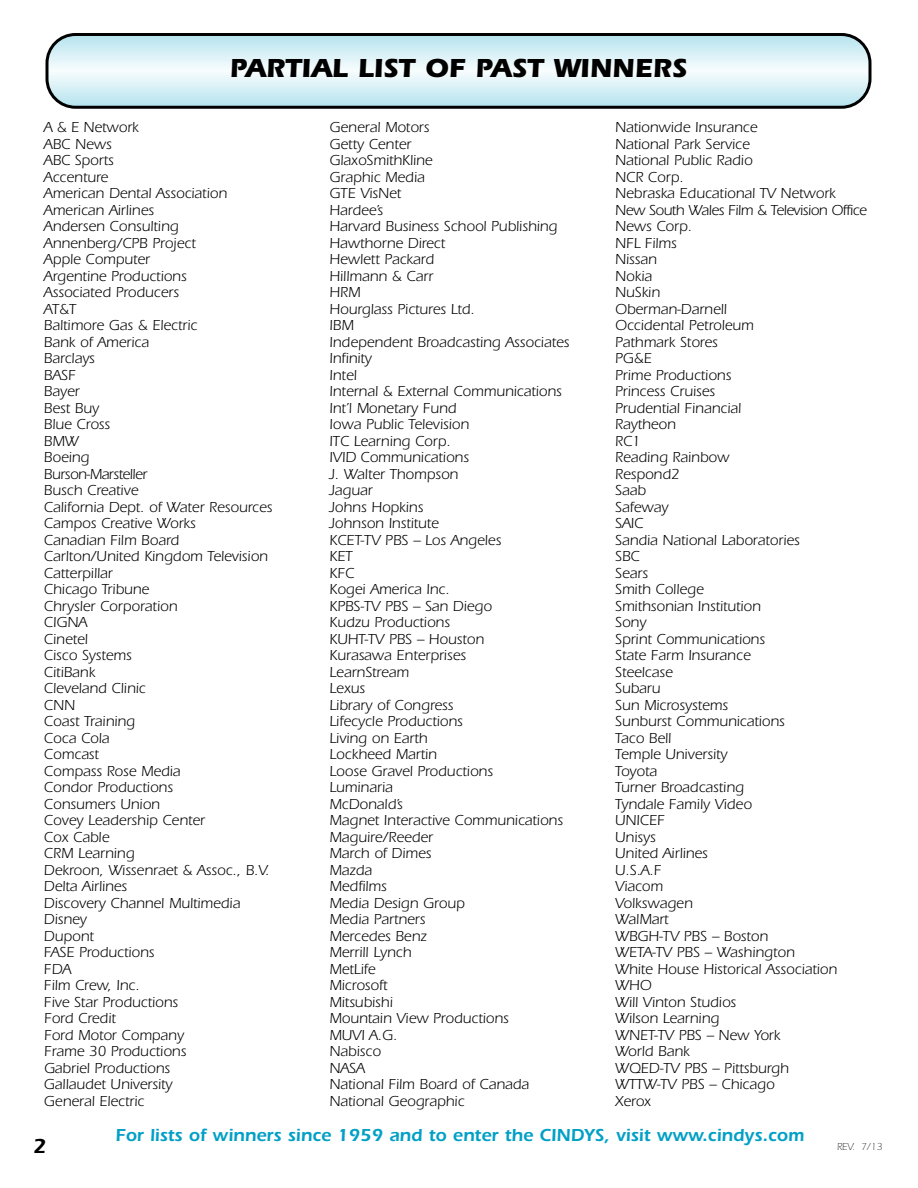
<style>
.page{position:relative;width:918px;height:1188px;background:#fff}
.page>*{position:absolute;margin:0;border:0;box-sizing:border-box;transform-origin:0 0}
.t1{font:700 27px "Itc Eras";color:#000}
.t2{font:600 21px "Itc Eras";color:#000}
.t3{font:600 18px "Itc Eras";color:#02a0c6}
.t4{font:15px/16.5px "Itc Eras";color:#000}
.t5{font:300 10.5px "Itc Eras";color:#000}
</style>
<div class="page">
<svg style="left:45px;top:33px;width:827px;height:76px;background:#c6dce1"></svg>
<h1 class="t1" style="left:230px;top:58px;width:459px">PARTIAL LIST OF PAST WINNERS</h1>
<p class="t4" style="left:44px;top:120px;width:230px">A &amp; E Network<br>ABC News<br>ABC Sports<br>Accenture<br>American Dental Association<br>American Airlines<br>Andersen Consulting<br>Annenberg/CPB Project<br>Apple Computer<br>Argentine Productions<br>Associated Producers<br>AT&amp;T<br>Baltimore Gas &amp; Electric<br>Bank of America<br>Barclays<br>BASF<br>Bayer<br>Best Buy<br>Blue Cross<br>BMW<br>Boeing<br>Burson-Marsteller<br>Busch Creative<br>California Dept. of Water Resources<br>Campos Creative Works<br>Canadian Film Board<br>Carlton/United Kingdom Television<br>Catterpillar<br>Chicago Tribune<br>Chrysler Corporation<br>CIGNA<br>Cinetel<br>Cisco Systems<br>CitiBank<br>Cleveland Clinic<br>CNN<br>Coast Training<br>Coca Cola<br>Comcast<br>Compass Rose Media<br>Condor Productions<br>Consumers Union<br>Covey Leadership Center<br>Cox Cable<br>CRM Learning<br>Dekroon, Wissenraet &amp; Assoc., B.V.<br>Delta Airlines<br>Discovery Channel Multimedia<br>Disney<br>Dupont<br>FASE Productions<br>FDA<br>Film Crew, Inc.<br>Five Star Productions<br>Ford Credit<br>Ford Motor Company<br>Frame 30 Productions<br>Gabriel Productions<br>Gallaudet University<br>General Electric</p>
<p class="t4" style="left:330px;top:120px;width:241px">General Motors<br>Getty Center<br>GlaxoSmithKline<br>Graphic Media<br>GTE VisNet<br>Hardee’s<br>Harvard Business School Publishing<br>Hawthorne Direct<br>Hewlett Packard<br>Hillmann &amp; Carr<br>HRM<br>Hourglass Pictures Ltd.<br>IBM<br>Independent Broadcasting Associates<br>Infinity<br>Intel<br>Internal &amp; External Communications<br>Int’l Monetary Fund<br>Iowa Public Television<br>ITC Learning Corp.<br>IVID Communications<br>J. Walter Thompson<br>Jaguar<br>Johns Hopkins<br>Johnson Institute<br>KCET-TV PBS – Los Angeles<br>KET<br>KFC<br>Kogei America Inc.<br>KPBS-TV PBS – San Diego<br>Kudzu Productions<br>KUHT-TV PBS – Houston<br>Kurasawa Enterprises<br>LearnStream<br>Lexus<br>Library of Congress<br>Lifecycle Productions<br>Living on Earth<br>Lockheed Martin<br>Loose Gravel Productions<br>Luminaria<br>McDonald’s<br>Magnet Interactive Communications<br>Maguire/Reeder<br>March of Dimes<br>Mazda<br>Medfilms<br>Media Design Group<br>Media Partners<br>Mercedes Benz<br>Merrill Lynch<br>MetLife<br>Microsoft<br>Mitsubishi<br>Mountain View Productions<br>MUVI A.G.<br>Nabisco<br>NASA<br>National Film Board of Canada<br>National Geographic</p>
<p class="t4" style="left:615px;top:120px;width:253px">Nationwide Insurance<br>National Park Service<br>National Public Radio<br>NCR Corp.<br>Nebraska Educational TV Network<br>New South Wales Film &amp; Television Office<br>News Corp.<br>NFL Films<br>Nissan<br>Nokia<br>NuSkin<br>Oberman-Darnell<br>Occidental Petroleum<br>Pathmark Stores<br>PG&amp;E<br>Prime Productions<br>Princess Cruises<br>Prudential Financial<br>Raytheon<br>RC1<br>Reading Rainbow<br>Respond2<br>Saab<br>Safeway<br>SAIC<br>Sandia National Laboratories<br>SBC<br>Sears<br>Smith College<br>Smithsonian Institution<br>Sony<br>Sprint Communications<br>State Farm Insurance<br>Steelcase<br>Subaru<br>Sun Microsystems<br>Sunburst Communications<br>Taco Bell<br>Temple University<br>Toyota<br>Turner Broadcasting<br>Tyndale Family Video<br>UNICEF<br>Unisys<br>United Airlines<br>U.S.A.F<br>Viacom<br>Volkswagen<br>WalMart<br>WBGH-TV PBS – Boston<br>WETA-TV PBS – Washington<br>White House Historical Association<br>WHO<br>Will Vinton Studios<br>Wilson Learning<br>WNET-TV PBS – New York<br>World Bank<br>WQED-TV PBS – Pittsburgh<br>WTTW-TV PBS – Chicago<br>Xerox</p>
<p class="t3" style="left:115px;top:1129px;width:690px">For lists of winners since 1959 and to enter the CINDYS, visit www.cindys.com</p>
<h2 class="t2" style="left:33px;top:1138px;width:15px">2</h2>
<p class="t5" style="left:837px;top:1143px;width:47px">REV. 7/13</p>
</div>
